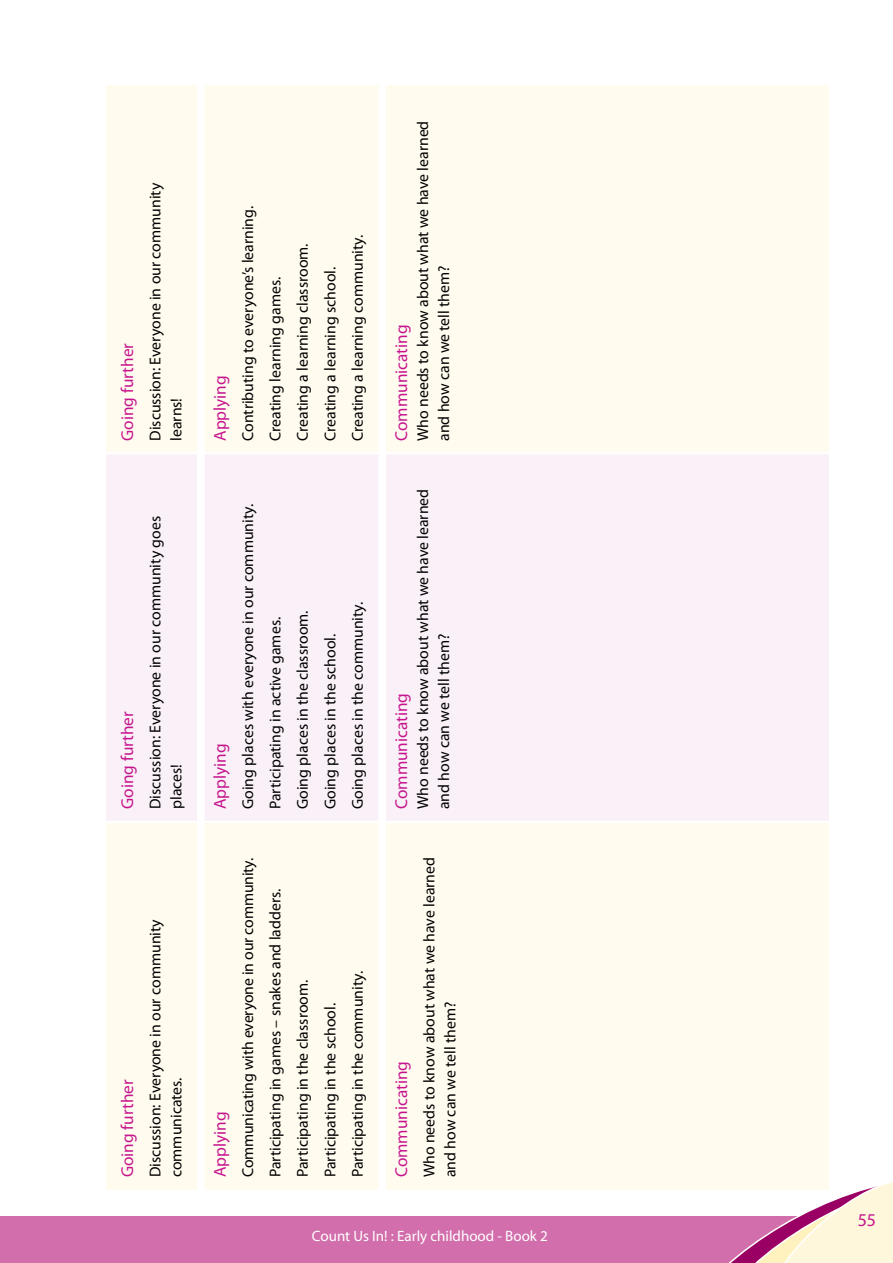
<style>
.page{position:relative;width:893px;height:1263px;background:#fff}
.page>*{position:absolute;margin:0;border:0;box-sizing:border-box;transform-origin:0 0}
.t1{font:18px "Myriad Pro";color:#c6168d}
.t2{font:17.25px "Myriad Pro";color:#c6168d}
.t3{font:15.75px/27.3px "Myriad Pro";color:#000}
.t4{font:15px "Myriad Pro";color:#fff}
</style>
<div class="page">
<div style="left:0;top:1216px;width:893px;height:47px;background:#d26eab"></div>
<svg style="left:728px;top:1182px;width:165px;height:81px"></svg>
<div style="left:106px;top:822px;width:723px;height:368px;background:#fffbef"></div>
<div style="left:106px;top:454px;width:723px;height:368px;background:#f9f1f7"></div>
<div style="left:106px;top:86px;width:723px;height:368px;background:#fffbef"></div>
<hr style="left:106px;top:821px;width:723px;height:2px;background:#fff">
<hr style="left:106px;top:452px;width:723px;height:2px;background:#fff">
<div style="left:197px;top:85px;width:8px;height:1106px;background:#fff"></div>
<div style="left:378px;top:85px;width:8px;height:1106px;background:#fff"></div>
<p class="t2" style="left:117px;top:441px;width:99px;rotate:-90deg">Going further</p>
<p class="t3" style="left:144px;top:441px;width:260px;line-height:21px;rotate:-90deg">Discussion: Everyone in our community learns!</p>
<p class="t2" style="left:117px;top:809px;width:99px;rotate:-90deg">Going further</p>
<p class="t3" style="left:144px;top:809px;width:294px;line-height:21px;rotate:-90deg">Discussion: Everyone in our community goes places!</p>
<p class="t2" style="left:117px;top:1177px;width:99px;rotate:-90deg">Going further</p>
<p class="t3" style="left:144px;top:1177px;width:260px;line-height:21px;rotate:-90deg">Discussion: Everyone in our community communicates.</p>
<p class="t2" style="left:209px;top:441px;width:67px;rotate:-90deg">Applying</p>
<p class="t3" style="left:234px;top:441px;width:236px;rotate:-90deg">Contributing to everyone’s learning.<br>Creating learning games.<br>Creating a learning classroom.<br>Creating a learning school.<br>Creating a learning community.</p>
<p class="t2" style="left:209px;top:809px;width:67px;rotate:-90deg">Applying</p>
<p class="t3" style="left:234px;top:809px;width:307px;rotate:-90deg">Going places with everyone in our community.<br>Participating in active games.<br>Going places in the classroom.<br>Going places in the school.<br>Going places in the community.</p>
<p class="t2" style="left:209px;top:1177px;width:67px;rotate:-90deg">Applying</p>
<p class="t3" style="left:234px;top:1177px;width:321px;rotate:-90deg">Communicating with everyone in our community.<br>Participating in games – snakes and ladders.<br>Participating in the classroom.<br>Participating in the school.<br>Participating in the community.</p>
<p class="t3" style="left:412px;top:441px;width:322px;line-height:21px;rotate:-90deg">Who needs to know about what we have learned and how can we tell them?</p>
<p class="t2" style="left:391px;top:441px;width:118px;rotate:-90deg">Communicating</p>
<p class="t3" style="left:412px;top:809px;width:322px;line-height:21px;rotate:-90deg">Who needs to know about what we have learned and how can we tell them?</p>
<p class="t2" style="left:391px;top:809px;width:118px;rotate:-90deg">Communicating</p>
<p class="t2" style="left:391px;top:1177px;width:118px;rotate:-90deg">Communicating</p>
<p class="t3" style="left:418px;top:1177px;width:322px;line-height:21px;rotate:-90deg">Who needs to know about what we have learned and how can we tell them?</p>
<p class="t4" style="left:312px;top:1227px;width:237px">Count Us In! : Early childhood - Book 2</p>
<p class="t1" style="left:858px;top:1208px;width:20px">55</p>
</div>
